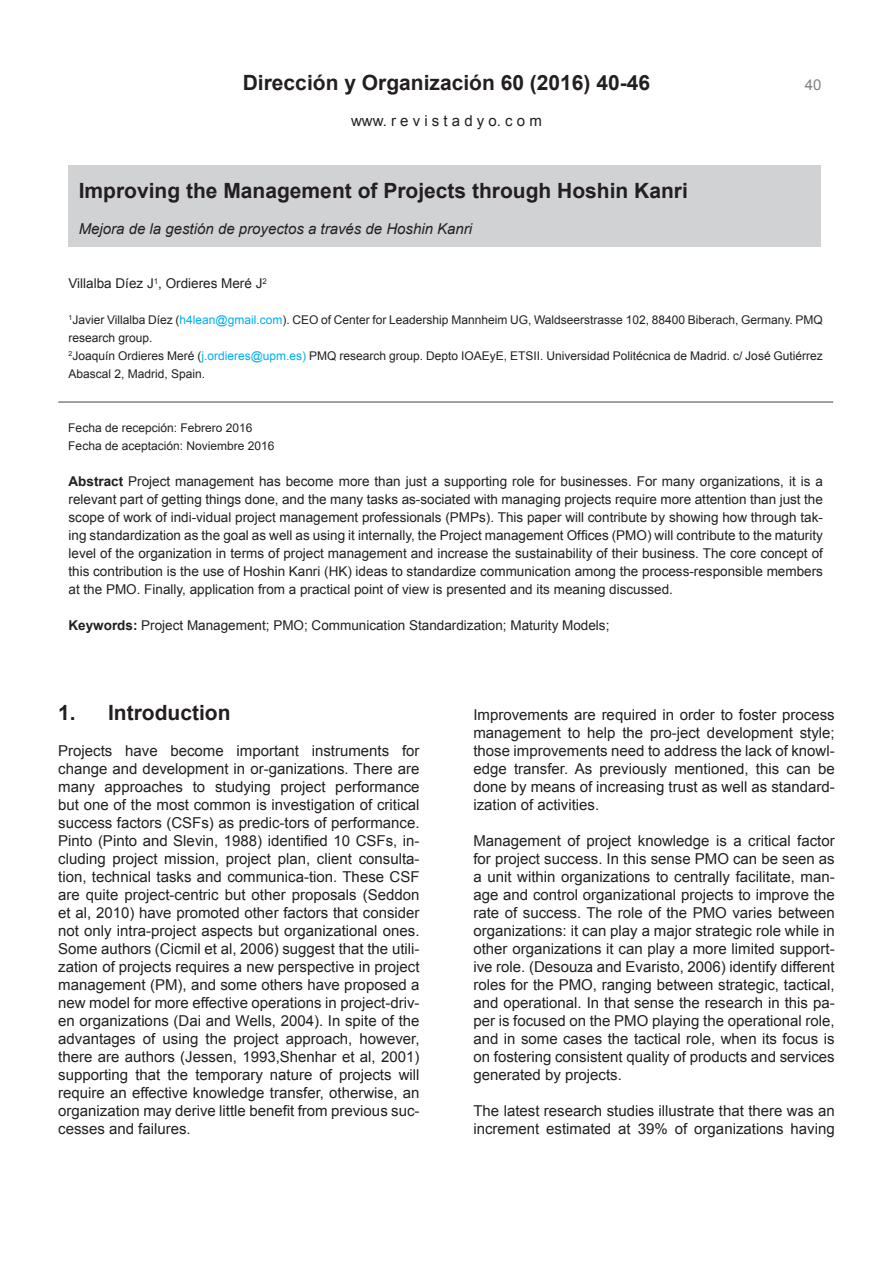
<style>
.page{position:relative;width:893px;height:1263px;background:#fff}
.page>*{position:absolute;margin:0;border:0;box-sizing:border-box;transform-origin:0 0}
.h2-destacado{font:700 21px "Arial";color:#231f20}
.baseArticulos{font:15px/18px "Arial";color:#231f20;text-align:justify}
.italic{font:italic 15px "Arial";color:#231f20}
.base2{font:15px "Arial";color:#808285}
.reducido1punto{font:13.5px/18px "Arial";color:#231f20;text-align:justify}
.anotaciones{font:12px/18px "Arial";color:#231f20}
.s1{color:#00aeef}
.s2{font-weight:700}
</style>
<div class="page">
<hr style="left:58px;top:401px;width:775px;height:2px;background:#808285">
<div style="left:69px;top:165px;width:752px;height:82px;background:#d1d2d4"></div>
<h1 class="h2-destacado" style="left:243px;top:69px;width:409px">Dirección y Organización 60 (2016) 40-46</h1>
<p class="baseArticulos" style="left:351px;top:112px;width:192px">www. r e v i s t a d y o. c o m</p>
<p class="h2-destacado" style="left:79px;top:177px;width:611px">Improving the Management of Projects through Hoshin Kanri</p>
<p class="italic" style="left:79px;top:219px;width:395px">Mejora de la gestión de proyectos a través de Hoshin Kanri</p>
<p class="base2" style="left:805px;top:75px;width:18px">40</p>
<p class="reducido1punto" style="left:69px;top:274px;width:200px">Villalba Díez J<sup>1</sup>, Ordieres Meré J<sup>2</sup></p>
<p class="anotaciones" style="left:69px;top:311px;width:756px"><sup>1</sup>Javier Villalba Díez (<span class="s1">h4lean@gmail.com</span>). CEO of Center for Leadership Mannheim UG, Waldseerstrasse 102, 88400 Biberach, Germany. PMQ research group.</p>
<p class="anotaciones" style="left:69px;top:347px;width:756px"><sup>2</sup>Joaquín Ordieres Meré (<span class="s1">j.ordieres@upm.es)</span> PMQ research group. Depto IOAEyE, ETSII. Universidad Politécnica de Madrid. c/ José Gutiérrez<br>Abascal 2, Madrid, Spain.</p>
<p class="anotaciones" style="left:68px;top:419px;width:208px">Fecha de recepción: Febrero 2016<br>Fecha de aceptación: Noviembre 2016</p>
<p class="reducido1punto" style="left:69px;top:472px;width:756px"><span class="s2">Abstract</span> Project management has become more than just a supporting role for businesses. For many organizations, it is a relevant part of getting things done, and the many tasks as-sociated with managing projects require more attention than just the scope of work of indi-vidual project management professionals (PMPs). This paper will contribute by showing how through tak&shy;ing standardization as the goal as well as using it internally, the Project management Offices (PMO) will contribute to the maturity level of the organization in terms of project management and increase the sustainability of their business. The core concept of this contribution is the use of Hoshin Kanri (HK) ideas to standardize communication among the process-responsible members at the PMO. Finally, application from a practical point of view is presented and its meaning discussed.</p>
<p class="reducido1punto" style="left:69px;top:616px;width:542px"><span class="s2">Keywords:</span> Project Management; PMO; Communication Standardization; Maturity Models;</p>
<p class="h2-destacado" style="left:58px;top:699px;width:174px">1. Introduction</p>
<p class="baseArticulos" style="left:58px;top:742px;width:363px">Projects have become important instruments for change and development in or-ganizations. There are many approaches to studying project performance but one of the most common is investigation of critical success factors (CSFs) as predic-tors of performance.<br>Pinto (Pinto and Slevin, 1988) identified 10 CSFs, in&shy;cluding project mission, project plan, client consulta&shy;tion, technical tasks and communica-tion. These CSF are quite project-centric but other proposals (Seddon et al, 2010) have promoted other factors that consider not only intra-project aspects but organizational ones.<br>Some authors (Cicmil et al, 2006) suggest that the utili&shy;zation of projects requires a new perspective in project management (PM), and some others have proposed a new model for more effective operations in project-driv&shy;en organizations (Dai and Wells, 2004). In spite of the advantages of using the project approach, however, there are authors (Jessen, 1993,Shenhar et al, 2001) supporting that the temporary nature of projects will require an effective knowledge transfer, otherwise, an organization may derive little benefit from previous suc&shy;cesses and failures.</p>
<p class="baseArticulos" style="left:473px;top:706px;width:363px">Improvements are required in order to foster process management to help the pro-ject development style; those improvements need to address the lack of knowl&shy;edge transfer. As previously mentioned, this can be done by means of increasing trust as well as standard&shy;ization of activities.</p>
<p class="baseArticulos" style="left:473px;top:832px;width:363px">Management of project knowledge is a critical factor for project success. In this sense PMO can be seen as a unit within organizations to centrally facilitate, man&shy;age and control organizational projects to improve the rate of success. The role of the PMO varies between organizations: it can play a major strategic role while in other organizations it can play a more limited support&shy;ive role. (Desouza and Evaristo, 2006) identify different roles for the PMO, ranging between strategic, tactical, and operational. In that sense the research in this pa&shy;per is focused on the PMO playing the operational role, and in some cases the tactical role, when its focus is on fostering consistent quality of products and services generated by projects.</p>
<p class="baseArticulos" style="left:473px;top:1102px;width:363px">The latest research studies illustrate that there was an increment estimated at 39% of organizations having</p>
</div>
